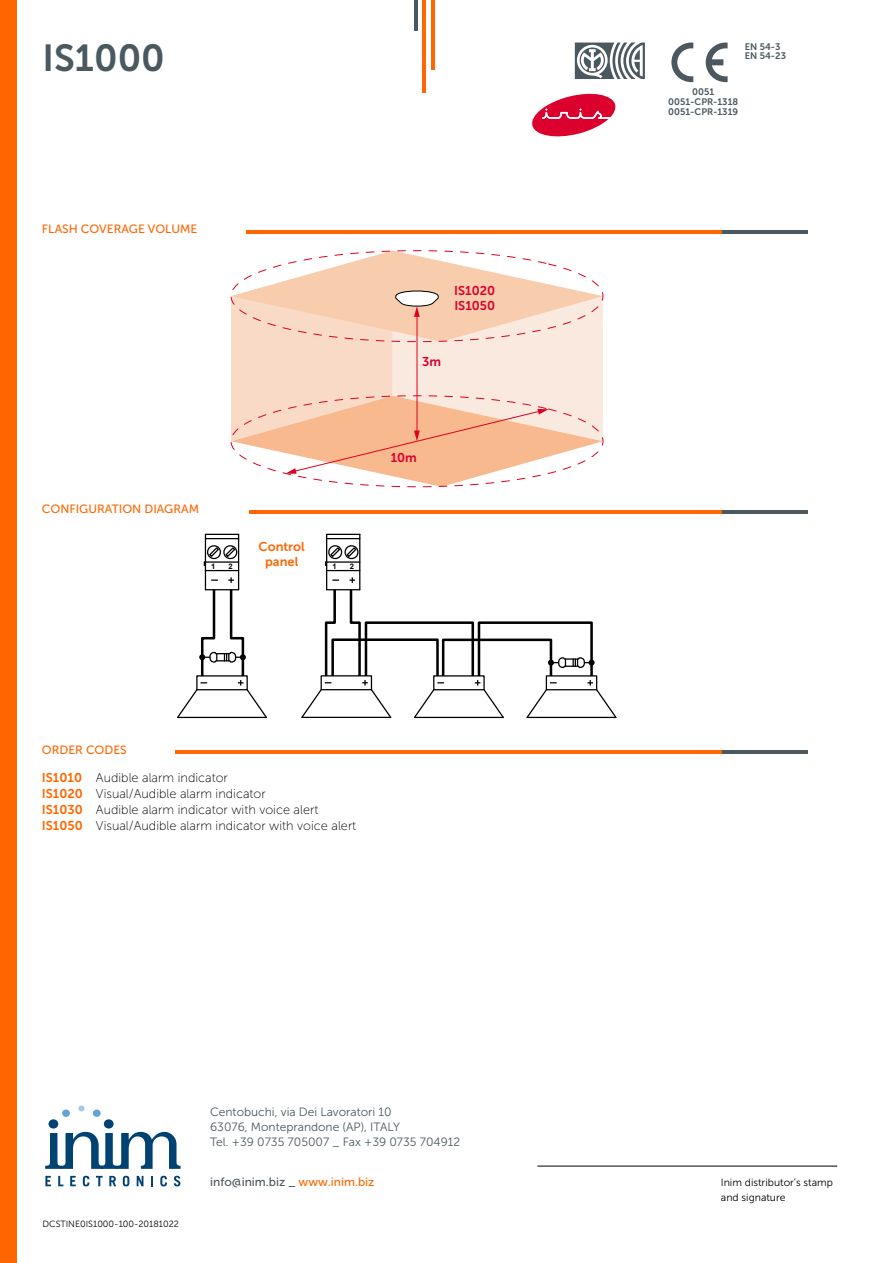
<style>
.page{position:relative;width:893px;height:1263px;background:#fff}
.page>*{position:absolute;margin:0;border:0;box-sizing:border-box;transform-origin:0 0}
.t1{font:37.5px "Museo Sans 700";color:#4a5860}
.t2{font:12.75px/16px "Museo Sans 100";color:#000}
.t3{font:12.75px/15.3px "Museo Sans 700";color:#db002e}
.t4{font:12.75px/15.3px "Museo Sans 700";color:#f60;text-align:center}
.t5{font:12px/15px "Museo Sans 300";color:#4b585f}
.t6{font:12px "Museo Sans 500";color:#f60}
.t7{font:12px "Museo Sans 500";color:#4b585f}
.t8{font:10.5px/15px "Museo Sans 300";color:#000}
.t9{font:9.45px/9.8px "Museo Sans 700";color:#4b585f}
.t10{font:9px "Museo Sans 300";color:#000}
.t11{font:700 7.65px "Arial";color:#000}
.s1{font-family:"Museo Sans 700";color:#f60}
.s2{color:#f60}
</style>
<div class="page">
<svg style="left:230px;top:250px;width:374px;height:238px"></svg>
<hr style="left:205px;top:534px;width:1px;height:37px;background:#000">
<hr style="left:205px;top:538px;width:34px;height:1px;background:#000">
<hr style="left:205px;top:534px;width:34px;height:1px;background:#000">
<hr style="left:238px;top:534px;width:1px;height:56px;background:#000">
<hr style="left:326px;top:534px;width:1px;height:37px;background:#000">
<hr style="left:327px;top:538px;width:33px;height:1px;background:#000">
<hr style="left:327px;top:534px;width:33px;height:1px;background:#000">
<hr style="left:359px;top:534px;width:1px;height:56px;background:#000">
<div style="left:331px;top:638px;width:108px;height:39px;border:3px solid #000"></div>
<div style="left:365px;top:621px;width:109px;height:56px;border:3px solid #000"></div>
<div style="left:442px;top:638px;width:110px;height:39px;border:3px solid #000"></div>
<div style="left:478px;top:621px;width:115px;height:56px;border:3px solid #000"></div>
<svg style="left:548px;top:657px;width:47px;height:12px"></svg>
<svg style="left:177px;top:543px;width:90px;height:176px"></svg>
<svg style="left:301px;top:543px;width:91px;height:175px"></svg>
<div style="left:433px;top:675px;width:52px;height:15px;border:1px solid #000"></div>
<hr style="left:415px;top:717px;width:88px;height:1px;background:#000">
<svg style="left:475px;top:681px;width:29px;height:38px"></svg>
<svg style="left:414px;top:682px;width:29px;height:37px"></svg>
<div style="left:546px;top:675px;width:51px;height:15px;border:1px solid #000"></div>
<hr style="left:527px;top:717px;width:89px;height:1px;background:#000">
<svg style="left:588px;top:681px;width:29px;height:38px"></svg>
<svg style="left:526px;top:682px;width:30px;height:37px"></svg>
<svg style="left:532px;top:93px;width:84px;height:44px"></svg>
<svg style="left:575px;top:43px;width:70px;height:36px"></svg>
<svg style="left:671px;top:43px;width:22px;height:39px"></svg>
<svg style="left:706px;top:43px;width:22px;height:39px"></svg>
<div style="left:0;top:0;width:16px;height:1263px;background:#f60"></div>
<hr style="left:431px;top:0;width:4px;height:69px;background:#f60">
<hr style="left:423px;top:0;width:3px;height:93px;background:#f60">
<hr style="left:414px;top:0;width:4px;height:31px;background:#4b585f">
<hr style="left:537px;top:1166px;width:300px;height:1px;background:#000">
<hr style="left:175px;top:751px;width:547px;height:3px;background:#f60">
<hr style="left:722px;top:751px;width:85px;height:3px;background:#4b585f">
<hr style="left:249px;top:510px;width:473px;height:3px;background:#f60">
<hr style="left:722px;top:510px;width:85px;height:3px;background:#4b585f">
<svg style="left:45px;top:1176px;width:6px;height:10px"></svg>
<svg style="left:58px;top:1176px;width:5px;height:10px"></svg>
<svg style="left:70px;top:1176px;width:6px;height:10px"></svg>
<svg style="left:83px;top:1176px;width:6px;height:10px"></svg>
<svg style="left:96px;top:1176px;width:7px;height:10px"></svg>
<svg style="left:109px;top:1176px;width:7px;height:10px"></svg>
<svg style="left:123px;top:1176px;width:6px;height:10px"></svg>
<svg style="left:137px;top:1176px;width:6px;height:10px"></svg>
<svg style="left:151px;top:1176px;width:2px;height:10px"></svg>
<svg style="left:160px;top:1176px;width:7px;height:10px"></svg>
<svg style="left:174px;top:1176px;width:6px;height:10px"></svg>
<svg style="left:45px;top:1105px;width:136px;height:64px"></svg>
<hr style="left:246px;top:230px;width:476px;height:3px;background:#f60">
<hr style="left:722px;top:230px;width:85px;height:3px;background:#4b585f">
<h1 class="t1" style="left:43px;top:37px;width:124px">IS1000</h1>
<p class="t6" style="left:42px;top:223px;width:157px">FLASH COVERAGE VOLUME</p>
<p class="t6" style="left:42px;top:503px;width:159px">CONFIGURATION DIAGRAM</p>
<p class="t4" style="left:259px;top:539px;width:48px">Control panel</p>
<p class="t11" style="left:211px;top:561px;width:6px">1</p>
<p class="t11" style="left:229px;top:561px;width:6px">2</p>
<p class="t11" style="left:332px;top:561px;width:6px">1</p>
<p class="t11" style="left:350px;top:561px;width:6px">2</p>
<p class="t3" style="left:454px;top:283px;width:42px">IS1020<br>IS1050</p>
<p class="t3" style="left:422px;top:354px;width:20px">3m</p>
<p class="t3" style="left:391px;top:450px;width:28px">10m</p>
<p class="t6" style="left:42px;top:743px;width:86px">ORDER CODES</p>
<p class="t2" style="left:42px;top:769px;width:316px"><span class="s1">IS1010</span> Audible alarm indicator<br><span class="s1">IS1020</span> Visual/Audible alarm indicator<br><span class="s1">IS1030</span> Audible alarm indicator with voice alert <span class="s1">IS1050</span> Visual/Audible alarm indicator with voice alert</p>
<p class="t5" style="left:210px;top:1104px;width:252px">Centobuchi, via Dei Lavoratori 10<br>63076, Monteprandone (AP), ITALY<br>Tel. +39 0735 705007 _ Fax +39 0735 704912</p>
<p class="t10" style="left:43px;top:1219px;width:138px">DCSTINE0IS1000-100-20181022</p>
<p class="t7" style="left:210px;top:1176px;width:166px">info@inim.biz _ <span class="s2">www.inim.biz</span></p>
<p class="t9" style="left:745px;top:41px;width:43px">EN 54-3<br>EN 54-23</p>
<p class="t9" style="left:668px;top:87px;width:72px;text-align:center">0051<br>0051-CPR-1318<br>0051-CPR-1319</p>
<p class="t8" style="left:721px;top:1175px;width:114px">Inim distributor’s stamp and signature</p>
</div>
